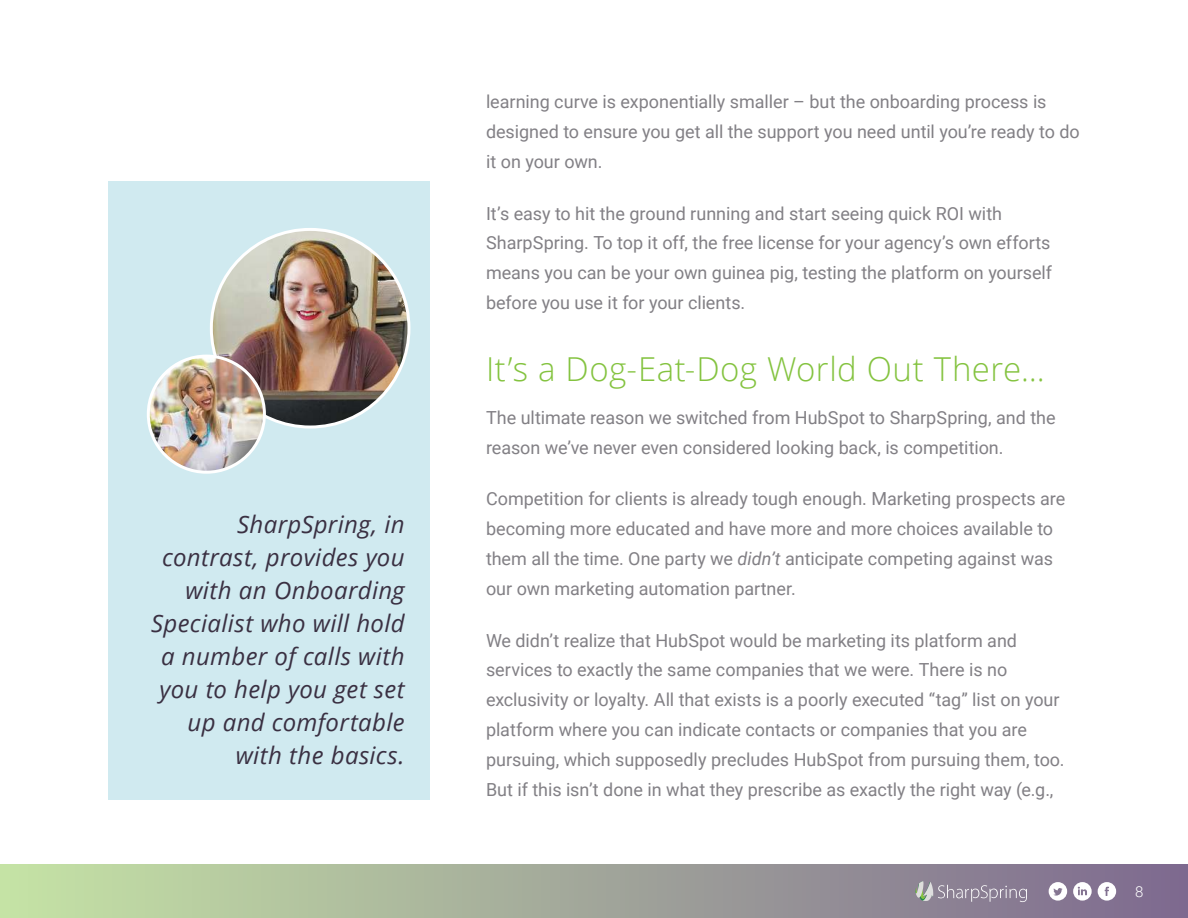
<style>
.page{position:relative;width:1188px;height:918px;background:#fff}
.page>*{position:absolute;margin:0;border:0;box-sizing:border-box;transform-origin:0 0}
.t1{font:300 33px "Open Sans";letter-spacing:.015em;color:#84c340}
.t2{font:italic 24px/33px "Open Sans";letter-spacing:.015em;color:#3a3042;text-align:right}
.t3{font:18px/29.8px "Roboto";color:#828085}
.t4{font:300 15px "Roboto";color:#fff}
.s1{font-style:italic}
</style>
<div class="page">
<div style="left:0;top:864px;width:1188px;height:54px;background:linear-gradient(to right,#c5e3a5,#7e698f)"></div>
<svg style="left:1049px;top:882px;width:18px;height:19px"></svg>
<svg style="left:1098px;top:882px;width:18px;height:19px"></svg>
<svg style="left:1073px;top:882px;width:19px;height:19px"></svg>
<svg style="left:916px;top:881px;width:111px;height:21px;background:#9a92a1"></svg>
<div style="left:108px;top:181px;width:322px;height:619px;background:#d0eaf0"></div>
<img style="left:211px;top:229px;width:198px;height:198px;border-radius:99px">
<img style="left:148px;top:356px;width:116px;height:116px;border-radius:58px">
<div style="left:147px;top:355px;width:119px;height:119px;border:3px solid #fff;border-radius:50%"></div>
<h2 class="t2" style="left:151px;top:510px;width:255px">SharpSpring, in contrast, provides you with an Onboarding<br>Specialist who will hold a number of calls with you to help you get set up and comfortable with the basics.</h2>
<p class="t3" style="left:486px;top:88px;width:595px">learning curve is exponentially smaller – but the onboarding process is designed to ensure you get all the support you need until you’re ready to do it on your own.</p>
<p class="t3" style="left:486px;top:199px;width:568px">It’s easy to hit the ground running and start seeing quick ROI with SharpSpring. To top it off, the free license for your agency’s own efforts means you can be your own guinea pig, testing the platform on yourself before you use it for your clients.</p>
<h1 class="t1" style="left:486px;top:346px;width:560px">It’s a Dog-Eat-Dog World Out There…</h1>
<p class="t3" style="left:486px;top:404px;width:571px">The ultimate reason we switched from HubSpot to SharpSpring, and the reason we’ve never even considered looking back, is competition.</p>
<p class="t3" style="left:486px;top:485px;width:581px">Competition for clients is already tough enough. Marketing prospects are becoming more educated and have more and more choices available to them all the time. One party we <span class="s1">didn’t</span> anticipate competing against was our own marketing automation partner.</p>
<p class="t3" style="left:486px;top:626px;width:580px">We didn’t realize that HubSpot would be marketing its platform and services to exactly the same companies that we were. There is no exclusivity or loyalty. All that exists is a poorly executed “tag” list on your platform where you can indicate contacts or companies that you are pursuing, which supposedly precludes HubSpot from pursuing them, too.<br>But if this isn’t done in what they prescribe as exactly the right way (e.g.,</p>
<p class="t4" style="left:1135px;top:883px;width:10px">8</p>
</div>
